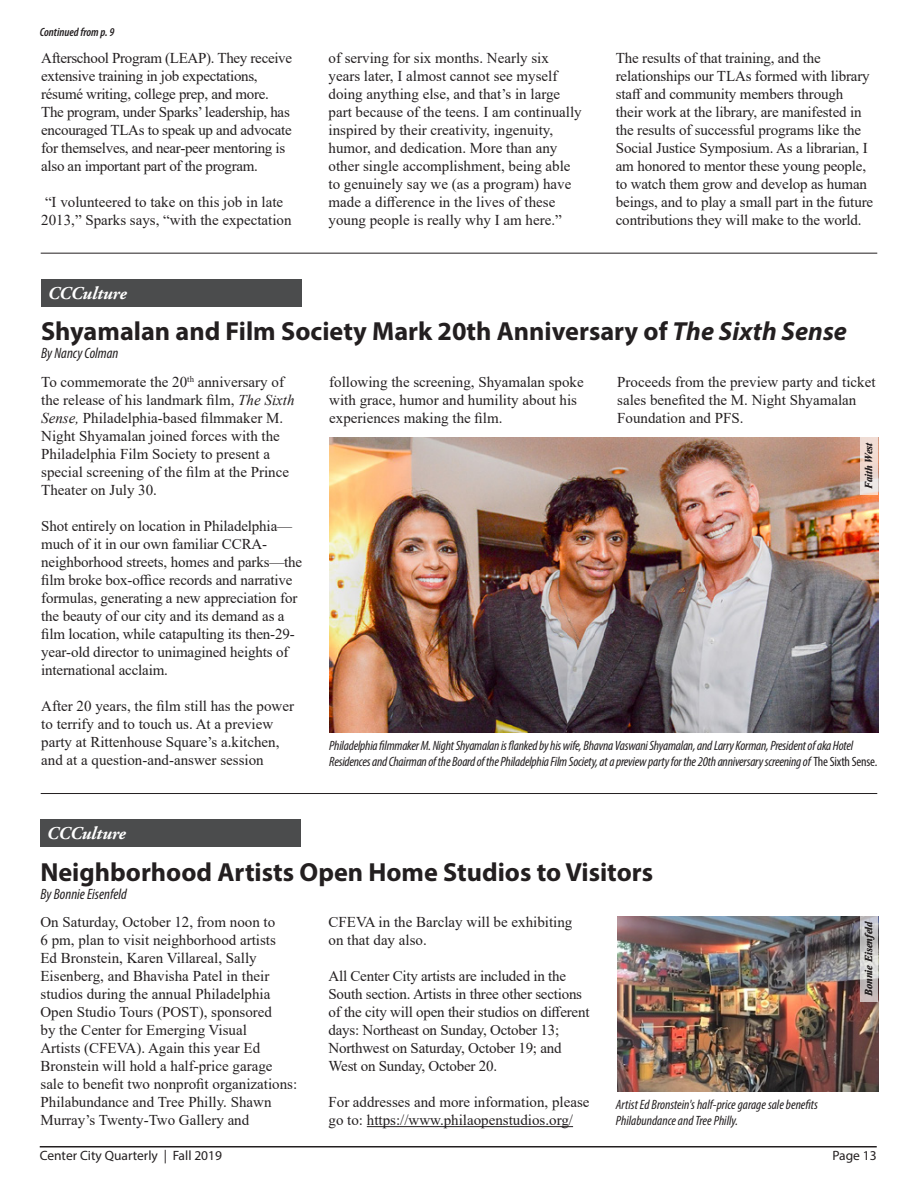
<style>
.page{position:relative;width:918px;height:1188px;background:#fff}
.page>*{position:absolute;margin:0;border:0;box-sizing:border-box;transform-origin:0 0}
.t1{font:700 26.25px "Myriad Pro";color:#231f20}
.t2{font:italic 700 18px "Adobe Garamond";letter-spacing:-.01em;color:#fff}
.No_Spacing_wrd_2{font:15px/18px "Times New Roman";letter-spacing:-.01em;color:#231f20}
.Normal_wrd_9{font:15px/18px "Times New Roman";color:#231f20}
.Normal_wrd_8{font:15px/18px "Times New Roman";color:#231f20}
.t3{font:italic condensed 15px "Myriad Pro";color:#231f20}
.t4{font:italic condensed 13.5px/16.2px "Myriad Pro";letter-spacing:-.015em;color:#231f20}
.t5{font:13.5px "Myriad Pro";color:#231f20}
.t6{font:italic 600 condensed 12px "Myriad Pro";color:#231f20}
.t7{font:italic 700 10.5px "Times New Roman";color:#231f20}
.s1{font-style:italic}
.s2{font-style:normal}
</style>
<div class="page">
<hr style="left:40px;top:1146px;width:837px;height:2px;background:#231f20">
<img style="left:329px;top:437px;width:549px;height:295px">
<div style="left:41px;top:279px;width:261px;height:27px;background:#4b4c4d"></div>
<hr style="left:367px;top:1126px;width:206px;height:1px;background:#231f20">
<div style="left:40px;top:819px;width:262px;height:28px;background:#4b4c4d"></div>
<img style="left:617px;top:916px;width:261px;height:175px">
<div style="left:858px;top:435px;width:22px;height:61px;background:#fff;opacity:.5"></div>
<div style="left:858px;top:914px;width:24px;height:89px;background:#fff;opacity:.5"></div>
<hr style="left:41px;top:253px;width:836px;height:1px;background:#231f20">
<hr style="left:41px;top:793px;width:836px;height:1px;background:#231f20">
<p class="t6" style="left:40px;top:25px;width:76px">Continued from p. 9</p>
<p class="No_Spacing_wrd_2" style="left:41px;top:49px;width:252px">Afterschool Program (LEAP). They receive extensive training in job expectations, résumé writing, college prep, and more.<br>The program, under Sparks’ leadership, has encouraged TLAs to speak up and advocate for themselves, and near-peer mentoring is also an important part of the program.</p>
<p class="No_Spacing_wrd_2" style="left:41px;top:193px;width:252px">“I volunteered to take on this job in late<br>2013,” Sparks says, “with the expectation</p>
<p class="t2" style="left:48px;top:284px;width:80px">CCCulture</p>
<p class="No_Spacing_wrd_2" style="left:329px;top:49px;width:255px">of serving for six months. Nearly six years later, I almost cannot see myself doing anything else, and that’s in large part because of the teens. I am continually inspired by their creativity, ingenuity, humor, and dedication. More than any other single accomplishment, being able to genuinely say we (as a program) have made a difference in the lives of these young people is really why I am here.”</p>
<p class="No_Spacing_wrd_2" style="left:616px;top:49px;width:259px">The results of that training, and the relationships our TLAs formed with library staff and community members through their work at the library, are manifested in the results of successful programs like the Social Justice Symposium. As a librarian, I am honored to mentor these young people, to watch them grow and develop as human beings, and to play a small part in the future contributions they will make to the world.</p>
<p class="t1" style="left:41px;top:314px;width:807px">Shyamalan and Film Society Mark 20th Anniversary of <span class="s1">The Sixth Sense</span></p>
<p class="t3" style="left:41px;top:344px;width:79px">By Nancy Colman</p>
<p class="Normal_wrd_9" style="left:41px;top:373px;width:255px">To commemorate the 20<sup>th</sup> anniversary of the release of his landmark film, <span class="s1">The Sixth Sense,</span> Philadelphia-based filmmaker M.<br>Night Shyamalan joined forces with the Philadelphia Film Society to present a special screening of the film at the Prince Theater on July 30.</p>
<p class="Normal_wrd_9" style="left:41px;top:517px;width:263px">Shot entirely on location in Philadelphia— much of it in our own familiar CCRA&shy;neighborhood streets, homes and parks—the film broke box-office records and narrative formulas, generating a new appreciation for the beauty of our city and its demand as a film location, while catapulting its then-29- year-old director to unimagined heights of international acclaim.</p>
<p class="Normal_wrd_9" style="left:41px;top:697px;width:254px">After 20 years, the film still has the power to terrify and to touch us. At a preview party at Rittenhouse Square’s a.kitchen, and at a question-and-answer session</p>
<p class="t2" style="left:47px;top:824px;width:80px">CCCulture</p>
<p class="Normal_wrd_9" style="left:329px;top:373px;width:256px">following the screening, Shyamalan spoke with grace, humor and humility about his experiences making the film.</p>
<p class="Normal_wrd_9" style="left:617px;top:373px;width:260px">Proceeds from the preview party and ticket sales benefited the M. Night Shyamalan<br>Foundation and PFS.</p>
<p class="t7" style="left:861px;top:489px;width:48px;rotate:-90deg">Faith West</p>
<p class="t4" style="left:329px;top:737px;width:550px">Philadelphia filmmaker M. Night Shyamalan is flanked by his wife, Bhavna Vaswani Shyamalan, and Larry Korman, President of aka Hotel<br>Residences and Chairman of the Board of the Philadelphia Film Society, at a preview party for the 20th anniversary screening of <span class="s2">The Sixth Sense.</span></p>
<p class="t1" style="left:40px;top:855px;width:614px">Neighborhood Artists Open Home Studios to Visitors</p>
<p class="t3" style="left:40px;top:885px;width:88px">By Bonnie Eisenfeld</p>
<p class="Normal_wrd_8" style="left:40px;top:913px;width:258px">On Saturday, October 12, from noon to<br>6 pm, plan to visit neighborhood artists<br>Ed Bronstein, Karen Villareal, Sally Eisenberg, and Bhavisha Patel in their studios during the annual Philadelphia Open Studio Tours (POST), sponsored<br>by the Center for Emerging Visual<br>Artists (CFEVA). Again this year Ed Bronstein will hold a half-price garage sale to benefit two nonprofit organizations:<br>Philabundance and Tree Philly. Shawn Murray’s Twenty-Two Gallery and</p>
<p class="Normal_wrd_8" style="left:328px;top:913px;width:245px">CFEVA in the Barclay will be exhibiting on that day also.</p>
<p class="Normal_wrd_8" style="left:328px;top:967px;width:263px">All Center City artists are included in the South section. Artists in three other sections of the city will open their studios on different days: Northeast on Sunday, October 13; Northwest on Saturday, October 19; and West on Sunday, October 20.</p>
<p class="Normal_wrd_8" style="left:328px;top:1093px;width:263px">For addresses and more information, please go to: https://www.philaopenstudios.org/</p>
<p class="t4" style="left:616px;top:1096px;width:204px">Artist Ed Bronstein's half-price garage sale benefits<br>Philabundance and Tree Philly.</p>
<p class="t7" style="left:861px;top:996px;width:77px;rotate:-90deg">Bonnie Eisenfeld</p>
<p class="t5" style="left:40px;top:1147px;width:184px">Center City Quarterly | Fall 2019</p>
<p class="t5" style="left:832px;top:1147px;width:46px">Page 13</p>
</div>
